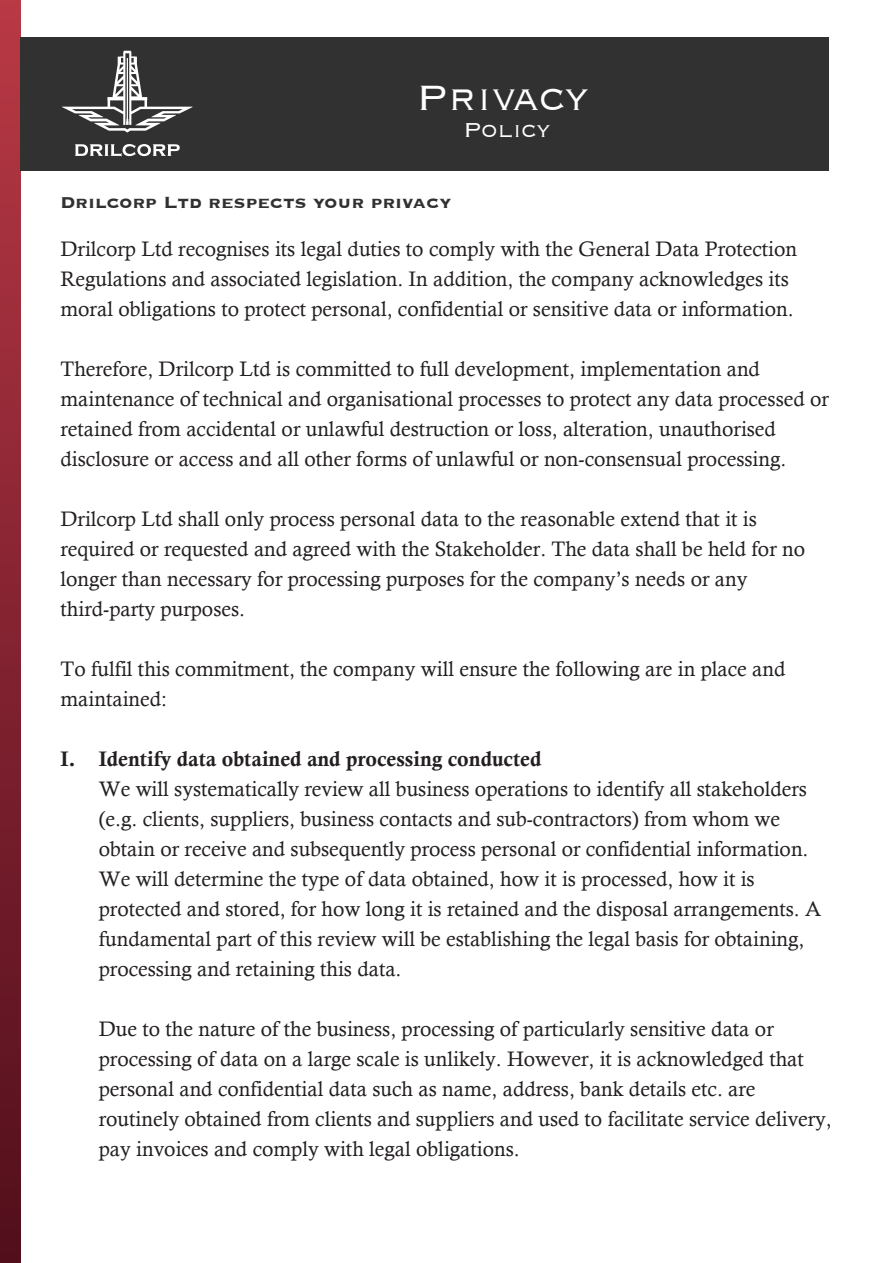
<style>
.page{position:relative;width:893px;height:1263px;background:#fff}
.page>*{position:absolute;margin:0;border:0;box-sizing:border-box;transform-origin:0 0}
.t1{font:300 46.95px "Copperplate";color:#fff}
.t2{font:300 27px "Copperplate";color:#fff}
.t3{font:21px/30px "Calisto";color:#231f20}
.t4{font:21px "Calis MT Bol";color:#231f20}
.t5{font:700 21px "Copperplate";color:#313131}
</style>
<div class="page">
<div style="left:0;top:0;width:20px;height:1262px;background:linear-gradient(to bottom,#b83845,#510e1c)"></div>
<div style="left:20px;top:37px;width:809px;height:133px;background:#313131"></div>
<svg style="left:75px;top:144px;width:105px;height:13px"></svg>
<svg style="left:62px;top:51px;width:131px;height:82px"></svg>
<h1 class="t1" style="left:416px;top:67px;width:174px">Privacy</h1>
<p class="t2" style="left:463px;top:112px;width:88px">Policy</p>
<p class="t5" style="left:60px;top:189px;width:393px">Drilcorp Ltd respects your privacy</p>
<p class="t3" style="left:61px;top:234px;width:738px">Drilcorp Ltd recognises its legal duties to comply with the General Data Protection<br>Regulations and associated legislation. In addition, the company acknowledges its moral obligations to protect personal, confidential or sensitive data or information.</p>
<p class="t3" style="left:61px;top:354px;width:770px">Therefore, Drilcorp Ltd is committed to full development, implementation and maintenance of technical and organisational processes to protect any data processed or retained from accidental or unlawful destruction or loss, alteration, unauthorised disclosure or access and all other forms of unlawful or non-consensual processing.</p>
<p class="t3" style="left:61px;top:504px;width:746px">Drilcorp Ltd shall only process personal data to the reasonable extend that it is required or requested and agreed with the Stakeholder. The data shall be held for no longer than necessary for processing purposes for the company’s needs or any third-party purposes.</p>
<p class="t3" style="left:61px;top:654px;width:726px">To fulfil this commitment, the company will ensure the following are in place and maintained:</p>
<p class="t4" style="left:61px;top:747px;width:482px">I. Identify data obtained and processing conducted</p>
<p class="t3" style="left:99px;top:774px;width:724px">We will systematically review all business operations to identify all stakeholders (e.g. clients, suppliers, business contacts and sub-contractors) from whom we obtain or receive and subsequently process personal or confidential information.<br>We will determine the type of data obtained, how it is processed, how it is protected and stored, for how long it is retained and the disposal arrangements. A fundamental part of this review will be establishing the legal basis for obtaining, processing and retaining this data.</p>
<p class="t3" style="left:99px;top:1014px;width:734px">Due to the nature of the business, processing of particularly sensitive data or processing of data on a large scale is unlikely. However, it is acknowledged that personal and confidential data such as name, address, bank details etc. are routinely obtained from clients and suppliers and used to facilitate service delivery, pay invoices and comply with legal obligations.</p>
</div>
